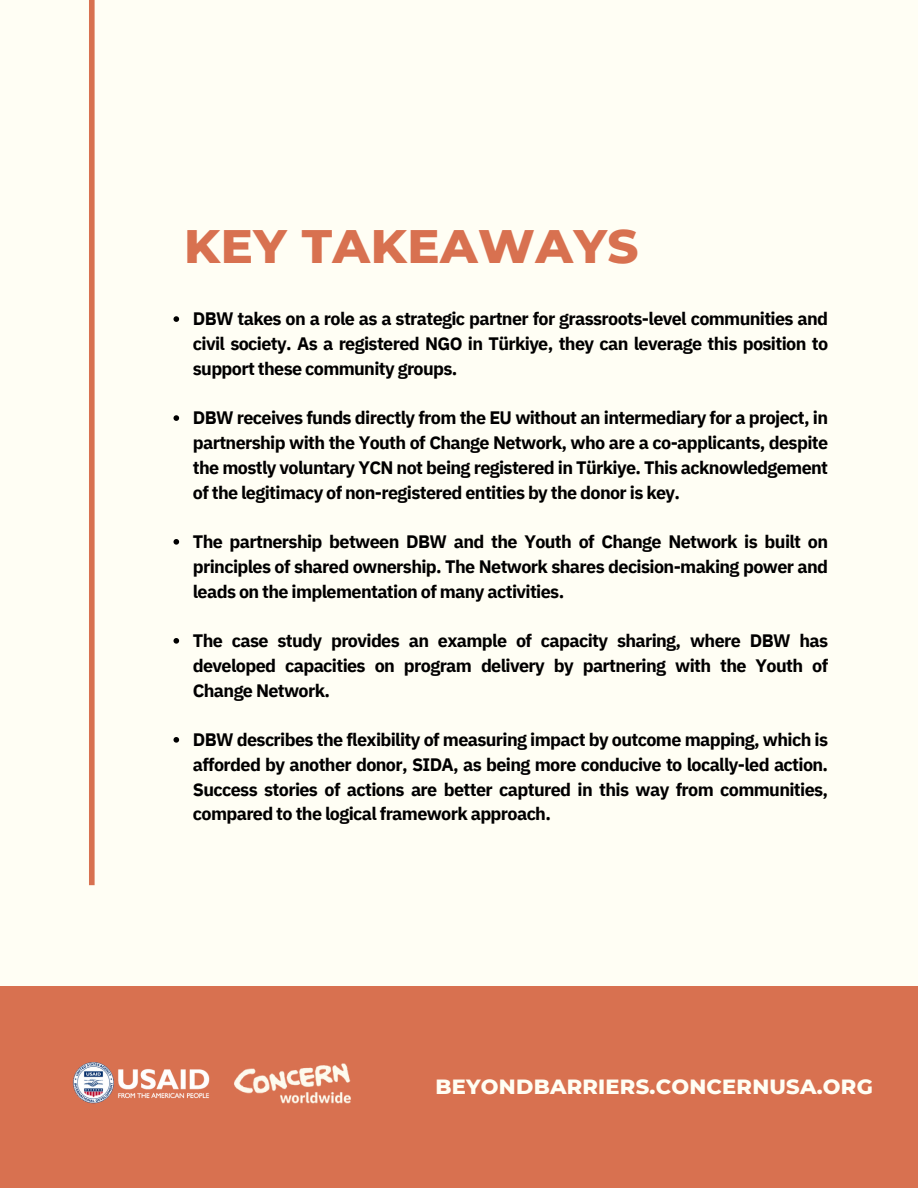
<style>
.page{position:relative;width:918px;height:1188px;background:#fffef4}
.page>*{position:absolute;margin:0;border:0;box-sizing:border-box;transform-origin:0 0}
.t1{font:800 47.85px "Montserrat";letter-spacing:.01em;color:#d87150}
.t2{font:800 21px "Montserrat";letter-spacing:.01em;color:#fffef4}
.t3{font:700 18px/24.8px "IBM Plex Sans";letter-spacing:-.035em;color:#000;text-align:justify}
</style>
<div class="page">
<div style="left:0;top:986px;width:918px;height:202px;background:#d87150"></div>
<img style="left:234px;top:1063px;width:117px;height:41px">
<img style="left:72px;top:1062px;width:138px;height:42px">
<svg style="left:174px;top:316px;width:5px;height:6px"></svg>
<svg style="left:174px;top:415px;width:5px;height:6px"></svg>
<svg style="left:174px;top:539px;width:5px;height:6px"></svg>
<svg style="left:174px;top:638px;width:5px;height:6px"></svg>
<svg style="left:174px;top:737px;width:5px;height:6px"></svg>
<div style="left:89px;top:0;width:6px;height:885px;background:#d87150"></div>
<h2 class="t1" style="left:184px;top:217px;width:456px">KEY TAKEAWAYS</h2>
<p class="t3" style="left:193px;top:306px;width:637px">DBW takes on a role as a strategic partner for grassroots-level communities and civil society. As a registered NGO in Türkiye, they can leverage this position to support these community groups.</p>
<p class="t3" style="left:193px;top:405px;width:637px">DBW receives funds directly from the EU without an intermediary for a project, in partnership with the Youth of Change Network, who are a co-applicants, despite the mostly voluntary YCN not being registered in Türkiye. This acknowledgement of the legitimacy of non-registered entities by the donor is key.</p>
<p class="t3" style="left:193px;top:529px;width:637px">The partnership between DBW and the Youth of Change Network is built on principles of shared ownership. The Network shares decision-making power and leads on the implementation of many activities.</p>
<p class="t3" style="left:193px;top:628px;width:637px">The case study provides an example of capacity sharing, where DBW has developed capacities on program delivery by partnering with the Youth of Change Network.</p>
<p class="t3" style="left:193px;top:727px;width:637px">DBW describes the flexibility of measuring impact by outcome mapping, which is afforded by another donor, SIDA, as being more conducive to locally-led action.<br>Success stories of actions are better captured in this way from communities, compared to the logical framework approach.</p>
<p class="t2" style="left:436px;top:1074px;width:439px">BEYONDBARRIERS.CONCERNUSA.ORG</p>
</div>
